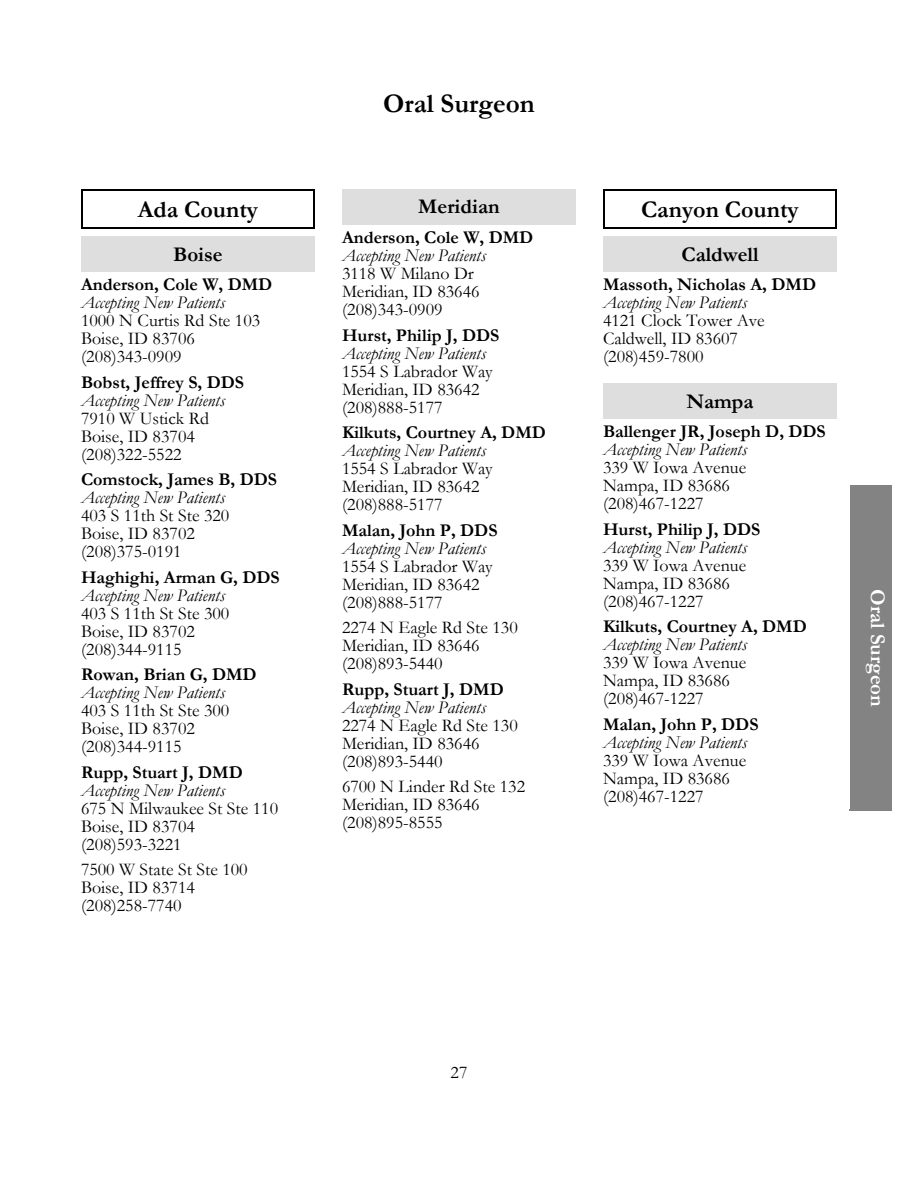
<style>
.page{position:relative;width:918px;height:1188px;background:#fff}
.page>*{position:absolute;margin:0;border:0;box-sizing:border-box;transform-origin:0 0}
.t1{font:700 27px "Garamond";color:#000}
.t2{font:700 24px "Garamond";color:#000}
.t3{font:700 21px "Garamond";color:#000}
.t4{font:700 21px "Garamond";color:#fff}
.t5{font:18px/18px "Garamond";color:#000}
.t6{font:italic 18px "Garamond";color:#000}
.t7{font:700 18px "Garamond";color:#000}
.t8{font:17.85px "Garamond";color:#000}
</style>
<div class="page">
<div style="left:850px;top:486px;width:41px;height:324px;background:#838383"></div>
<hr style="left:850px;top:485px;width:42px;height:2px;background:#838383">
<hr style="left:890px;top:486px;width:2px;height:325px;background:#838383">
<hr style="left:850px;top:809px;width:41px;height:2px;background:#838383">
<hr style="left:82px;top:189px;width:233px;height:2px;background:#000">
<hr style="left:314px;top:190px;width:1px;height:39px;background:#000">
<hr style="left:81px;top:228px;width:233px;height:1px;background:#000">
<hr style="left:81px;top:189px;width:2px;height:39px;background:#000">
<div style="left:81px;top:236px;width:234px;height:35px;background:#dedede"></div>
<div style="left:342px;top:189px;width:234px;height:35px;background:#dedede"></div>
<hr style="left:604px;top:189px;width:233px;height:2px;background:#000">
<hr style="left:836px;top:190px;width:1px;height:39px;background:#000">
<hr style="left:603px;top:228px;width:233px;height:1px;background:#000">
<hr style="left:603px;top:189px;width:2px;height:39px;background:#000">
<div style="left:603px;top:236px;width:234px;height:35px;background:#dedede"></div>
<div style="left:603px;top:383px;width:234px;height:35px;background:#dedede"></div>
<h2 class="t2" style="left:138px;top:196px;width:122px">Ada County</h2>
<p class="t3" style="left:173px;top:242px;width:51px">Boise</p>
<p class="t7" style="left:81px;top:275px;width:193px">Anderson, Cole W, DMD</p>
<p class="t6" style="left:81px;top:293px;width:146px">Accepting New Patients</p>
<p class="t5" style="left:81px;top:312px;width:181px">1000 N Curtis Rd Ste 103<br>Boise, ID 83706 (208)343-0909</p>
<p class="t7" style="left:81px;top:372px;width:165px">Bobst, Jeffrey S, DDS</p>
<p class="t6" style="left:81px;top:390px;width:146px">Accepting New Patients</p>
<p class="t5" style="left:81px;top:409px;width:130px">7910 W Ustick Rd<br>Boise, ID 83704 (208)322-5522</p>
<p class="t7" style="left:81px;top:470px;width:198px">Comstock, James B, DDS</p>
<p class="t6" style="left:81px;top:488px;width:146px">Accepting New Patients</p>
<p class="t5" style="left:81px;top:507px;width:150px">403 S 11th St Ste 320<br>Boise, ID 83702 (208)375-0191</p>
<p class="t7" style="left:81px;top:567px;width:200px">Haghighi, Arman G, DDS</p>
<p class="t6" style="left:81px;top:585px;width:146px">Accepting New Patients</p>
<p class="t5" style="left:81px;top:604px;width:150px">403 S 11th St Ste 300<br>Boise, ID 83702 (208)344-9115</p>
<p class="t7" style="left:81px;top:665px;width:177px">Rowan, Brian G, DMD</p>
<p class="t6" style="left:81px;top:683px;width:146px">Accepting New Patients</p>
<p class="t5" style="left:81px;top:702px;width:150px">403 S 11th St Ste 300<br>Boise, ID 83702 (208)344-9115</p>
<p class="t7" style="left:81px;top:762px;width:163px">Rupp, Stuart J, DMD</p>
<p class="t6" style="left:81px;top:780px;width:146px">Accepting New Patients</p>
<p class="t5" style="left:81px;top:799px;width:199px">675 N Milwaukee St Ste 110<br>Boise, ID 83704 (208)593-3221</p>
<p class="t5" style="left:81px;top:861px;width:168px">7500 W State St Ste 100<br>Boise, ID 83714 (208)258-7740</p>
<h1 class="t1" style="left:383px;top:89px;width:153px">Oral Surgeon</h1>
<p class="t3" style="left:418px;top:195px;width:83px">Meridian</p>
<h2 class="t2" style="left:641px;top:196px;width:159px">Canyon County</h2>
<p class="t3" style="left:682px;top:242px;width:78px">Caldwell</p>
<p class="t7" style="left:342px;top:228px;width:193px">Anderson, Cole W, DMD</p>
<p class="t6" style="left:342px;top:246px;width:146px">Accepting New Patients</p>
<p class="t5" style="left:342px;top:265px;width:139px">3118 W Milano Dr<br>Meridian, ID 83646 (208)343-0909</p>
<p class="t7" style="left:342px;top:325px;width:159px">Hurst, Philip J, DDS</p>
<p class="t6" style="left:342px;top:343px;width:146px">Accepting New Patients</p>
<p class="t5" style="left:342px;top:362px;width:152px">1554 S Labrador Way<br>Meridian, ID 83642 (208)888-5177</p>
<p class="t7" style="left:342px;top:423px;width:205px">Kilkuts, Courtney A, DMD</p>
<p class="t6" style="left:342px;top:441px;width:146px">Accepting New Patients</p>
<p class="t5" style="left:342px;top:460px;width:152px">1554 S Labrador Way<br>Meridian, ID 83642 (208)888-5177</p>
<p class="t7" style="left:342px;top:520px;width:157px">Malan, John P, DDS</p>
<p class="t6" style="left:342px;top:538px;width:146px">Accepting New Patients</p>
<p class="t5" style="left:342px;top:557px;width:152px">1554 S Labrador Way<br>Meridian, ID 83642 (208)888-5177</p>
<p class="t5" style="left:342px;top:619px;width:177px">2274 N Eagle Rd Ste 130<br>Meridian, ID 83646 (208)893-5440</p>
<p class="t7" style="left:342px;top:679px;width:163px">Rupp, Stuart J, DMD</p>
<p class="t6" style="left:342px;top:697px;width:146px">Accepting New Patients</p>
<p class="t5" style="left:342px;top:716px;width:177px">2274 N Eagle Rd Ste 130<br>Meridian, ID 83646 (208)893-5440</p>
<p class="t5" style="left:342px;top:778px;width:185px">6700 N Linder Rd Ste 132<br>Meridian, ID 83646 (208)895-8555</p>
<p class="t7" style="left:603px;top:275px;width:215px">Massoth, Nicholas A, DMD</p>
<p class="t6" style="left:603px;top:293px;width:146px">Accepting New Patients</p>
<p class="t5" style="left:603px;top:312px;width:163px">4121 Clock Tower Ave<br>Caldwell, ID 83607 (208)459-7800</p>
<p class="t3" style="left:686px;top:390px;width:69px">Nampa</p>
<p class="t7" style="left:603px;top:422px;width:224px">Ballenger JR, Joseph D, DDS</p>
<p class="t6" style="left:603px;top:440px;width:146px">Accepting New Patients</p>
<p class="t5" style="left:603px;top:459px;width:145px">339 W Iowa Avenue<br>Nampa, ID 83686 (208)467-1227</p>
<p class="t7" style="left:603px;top:519px;width:159px">Hurst, Philip J, DDS</p>
<p class="t6" style="left:603px;top:537px;width:146px">Accepting New Patients</p>
<p class="t5" style="left:603px;top:556px;width:145px">339 W Iowa Avenue<br>Nampa, ID 83686 (208)467-1227</p>
<p class="t7" style="left:603px;top:617px;width:205px">Kilkuts, Courtney A, DMD</p>
<p class="t6" style="left:603px;top:635px;width:146px">Accepting New Patients</p>
<p class="t5" style="left:603px;top:654px;width:145px">339 W Iowa Avenue<br>Nampa, ID 83686 (208)467-1227</p>
<p class="t7" style="left:603px;top:714px;width:157px">Malan, John P, DDS</p>
<p class="t6" style="left:603px;top:732px;width:146px">Accepting New Patients</p>
<p class="t5" style="left:603px;top:752px;width:145px">339 W Iowa Avenue<br>Nampa, ID 83686 (208)467-1227</p>
<p class="t4" style="left:889px;top:589px;width:119px;rotate:90deg">Oral Surgeon</p>
<p class="t8" style="left:451px;top:1063px;width:18px">27</p>
</div>
